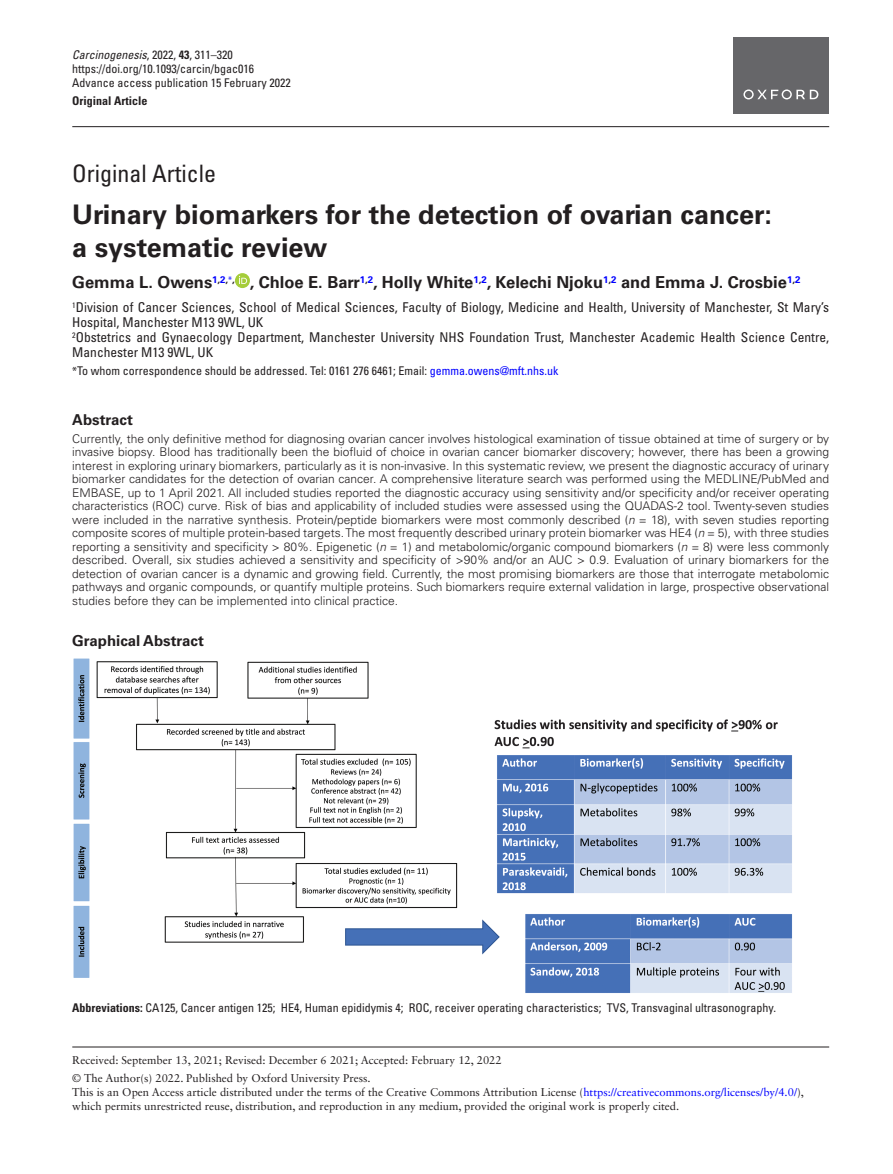
<style>
.page{position:relative;width:893px;height:1174px;background:#fff}
.page>*{position:absolute;margin:0;border:0;box-sizing:border-box;transform-origin:0 0}
.t1{font:700 27px/33px "Univers LT Std";color:#231f20}
.t2{font:condensed 24px "Univers LT Std";color:#231f20}
.t3{font:700 16.5px "Univers LT Std";color:#231f20}
.t4{font:700 15px "Univers LT Std";color:#231f20}
.t5{font:condensed 13.5px/15px "Univers LT Std";color:#231f20}
.t6{font:300 12px/13.5px "Univers LT Std";color:#231f20;text-align:justify}
.t7{font:condensed 12px/14.2px "Univers LT Std";color:#231f20}
.t8{font:700 condensed 12px "Univers LT Std";color:#231f20}
.t9{font:11.25px/14.2px "Sabon LT Std";color:#231f20}
.s1{font-style:italic}
.s2{font-weight:700}
.s3{font-family:"Myriad Pro";font-stretch:normal}
.s4{color:#00f}
</style>
<div class="page">
<hr style="left:72px;top:126px;width:757px;height:1px;background:#231f20">
<div style="left:733px;top:37px;width:96px;height:77px;background:#666669"></div>
<svg style="left:743px;top:89px;width:75px;height:10px"></svg>
<hr style="left:72px;top:1046px;width:757px;height:1px;background:#231f20">
<svg style="left:235px;top:273px;width:15px;height:15px"></svg>
<svg style="left:239px;top:276px;width:8px;height:8px"></svg>
<img style="left:73px;top:658px;width:719px;height:335px">
<p class="t7" style="left:72px;top:47px;width:220px"><span class="s1">Carcinogenesis</span>, 2022, <span class="s2">43</span>, 311–320 https://doi.org/10.1093/carcin/bgac016<br>Advance access publication 15 February 2022</p>
<p class="t8" style="left:72px;top:93px;width:77px">Original Article</p>
<h2 class="t2" style="left:72px;top:158px;width:145px">Original Article</h2>
<h1 class="t1" style="left:72px;top:198px;width:701px">Urinary biomarkers for the detection of ovarian cancer: a systematic review</h1>
<h3 class="t3" style="left:72px;top:272px;width:730px">Gemma L. Owens<sup>1</sup><sup>,</sup><sup>2</sup><sup>,</sup><sup>*</sup><sup>,</sup> , Chloe E. Barr<sup>1</sup><sup>,</sup><sup>2</sup>, Holly White<sup>1</sup><sup>,</sup><sup>2</sup>, Kelechi Njoku<sup>1</sup><sup>,</sup><sup>2</sup> and Emma J. Crosbie<sup>1</sup><sup>,</sup><sup>2</sup></h3>
<p class="t5" style="left:72px;top:299px;width:758px"><sup>1</sup>Division of Cancer Sciences, School of Medical Sciences, Faculty of Biology, Medicine and Health, University of Manchester, St Mary’s Hospital, Manchester M13 9WL, UK<br><sup>2</sup>Obstetrics and Gynaecology Department, Manchester University NHS Foundation Trust, Manchester Academic Health Science Centre, Manchester M13 9WL, UK</p>
<p class="t7" style="left:72px;top:363px;width:488px"><span class="s3">*</span>To whom correspondence should be addressed. Tel: 0161 276 6461; Email: <span class="s4">gemma.owens@mft.nhs.uk</span></p>
<p class="t4" style="left:72px;top:410px;width:62px">Abstract</p>
<p class="t6" style="left:72px;top:431px;width:758px">Currently, the only definitive method for diagnosing ovarian cancer involves histological examination of tissue obtained at time of surgery or by invasive biopsy. Blood has traditionally been the biofluid of choice in ovarian cancer biomarker discovery; however, there has been a growing interest in exploring urinary biomarkers, particularly as it is non-invasive. In this systematic review, we present the diagnostic accuracy of urinary biomarker candidates for the detection of ovarian cancer. A comprehensive literature search was performed using the MEDLINE/PubMed and EMBASE, up to 1 April 2021. All included studies reported the diagnostic accuracy using sensitivity and/or specificity and/or receiver operating characteristics (ROC) curve. Risk of bias and applicability of included studies were assessed using the QUADAS-2 tool. Twenty-seven studies were included in the narrative synthesis. Protein/peptide biomarkers were most commonly described (<span class="s1">n</span> = 18), with seven studies reporting composite scores of multiple protein-based targets. The most frequently described urinary protein biomarker was HE4 (<span class="s1">n</span> = 5), with three studies reporting a sensitivity and specificity &gt; 80%. Epigenetic (<span class="s1">n</span> = 1) and metabolomic/organic compound biomarkers (<span class="s1">n</span> = 8) were less commonly described. Overall, six studies achieved a sensitivity and specificity of &gt;90% and/or an AUC &gt; 0.9. Evaluation of urinary biomarkers for the detection of ovarian cancer is a dynamic and growing field. Currently, the most promising biomarkers are those that interrogate metabolomic pathways and organic compounds, or quantify multiple proteins. Such biomarkers require external validation in large, prospective observational studies before they can be implemented into clinical practice.</p>
<p class="t4" style="left:72px;top:632px;width:133px">Graphical Abstract</p>
<p class="t7" style="left:72px;top:1000px;width:705px"><span class="s2">Abbreviations:</span> CA125, Cancer antigen 125; HE4, Human epididymis 4; ROC, receiver operating characteristics; TVS, Transvaginal ultrasonography.</p>
<p class="t9" style="left:72px;top:1052px;width:431px">Received: September 13, 2021; Revised: December 6 2021; Accepted: February 12, 2022</p>
<p class="t9" style="left:72px;top:1070px;width:733px">© The Author(s) 2022. Published by Oxford University Press.<br>This is an Open Access article distributed under the terms of the Creative Commons Attribution License (<span class="s4">https://creativecommons.org/licenses/by/4.0/</span>), which permits unrestricted reuse, distribution, and reproduction in any medium, provided the original work is properly cited.</p>
</div>
